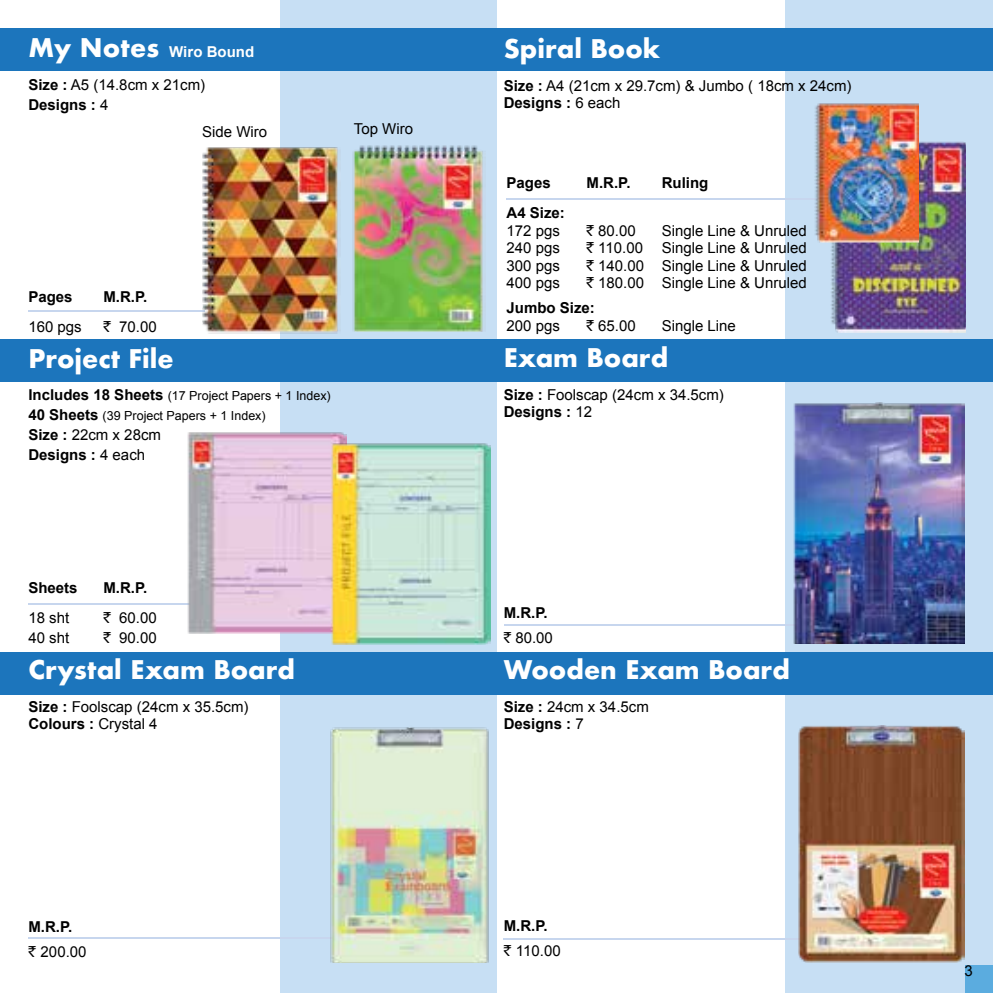
<style>
.page{position:relative;width:993px;height:993px;background:#fff}
.page>*{position:absolute;margin:0;border:0;box-sizing:border-box;transform-origin:0 0}
.t1{font:700 25px "Futura";color:#fff}
.t2{font:15px/17.5px "Arial";color:#000}
.t3{font:700 15px/25px "Arial";color:#000}
.t4{font:12.5px/20px "Arial";color:#000}
.s1{font-family:"Futura";font-weight:700;font-size:25px;color:#fff}
.s2{font-weight:700;color:#fff}
.s3{font-weight:700}
.s4{font-weight:400}
.s5{font-family:"Rupee Foradian"}
.s6{font-weight:700;font-size:15px}
.s7{font-family:"Rupee Foradian";font-weight:400}
</style>
<div class="page">
<div style="left:280px;top:0;width:216px;height:992px;background:#c7dff4"></div>
<div style="left:785px;top:0;width:207px;height:992px;background:#c7dff4"></div>
<div style="left:0;top:28px;width:992px;height:43px;background:#1c75bc"></div>
<div style="left:0;top:338px;width:992px;height:43px;background:#1c75bc"></div>
<div style="left:0;top:651px;width:992px;height:43px;background:#1c75bc"></div>
<hr style="left:28px;top:310px;width:176px;height:1px;background:#c7d6ee">
<img style="left:352px;top:145px;width:131px;height:187px">
<img style="left:199px;top:147px;width:141px;height:187px">
<hr style="left:506px;top:198px;width:316px;height:2px;background:#c7d6ee">
<img style="left:830px;top:142px;width:135px;height:190px">
<img style="left:814px;top:103px;width:104px;height:139px">
<hr style="left:28px;top:602px;width:176px;height:2px;background:#c7d6ee">
<img style="left:187px;top:432px;width:159px;height:201px">
<img style="left:331px;top:442px;width:159px;height:202px">
<hr style="left:28px;top:936px;width:326px;height:2px;background:#c7d6ee">
<img style="left:330px;top:727px;width:159px;height:235px">
<hr style="left:503px;top:623px;width:312px;height:2px;background:#c7d6ee">
<img style="left:793px;top:402px;width:171px;height:241px">
<hr style="left:503px;top:937px;width:326px;height:2px;background:#c7d6ee">
<img style="left:798px;top:725px;width:166px;height:237px">
<div style="left:964px;top:964px;width:28px;height:28px;background:#5bacdf"></div>
<p class="t2" style="left:28px;top:36px;width:227px;line-height:32.5px"><span class="s1">My Notes</span> <span class="s2">Wiro Bound<br></span><span class="s3">Size :</span> A5 (14.8cm x 21cm)</p>
<p class="t3" style="left:28px;top:92px;width:82px">Designs : <span class="s4">4</span></p>
<p class="t2" style="left:202px;top:123px;width:67px">Side Wiro</p>
<p class="t2" style="left:354px;top:120px;width:61px">Top Wiro</p>
<p class="t3" style="left:28px;top:284px;width:46px">Pages</p>
<p class="t3" style="left:103px;top:284px;width:45px">M.R.P.</p>
<p class="t2" style="left:28px;top:318px;width:55px">160 pgs</p>
<p class="t2" style="left:103px;top:318px;width:55px"><span class="s5">`</span> 70.00</p>
<h1 class="t1" style="left:28px;top:340px;width:147px">Project File</h1>
<p class="t4" style="left:28px;top:385px;width:304px"><span class="s6">Includes 18 Sheets</span> (17 Project Papers + 1 Index)<br><span class="s6">40 Sheets</span> (39 Project Papers + 1 Index)</p>
<p class="t2" style="left:28px;top:425px;width:134px;line-height:20px"><span class="s3">Size :</span> 22cm x 28cm<br><span class="s3">Designs :</span> 4 each</p>
<p class="t3" style="left:28px;top:575px;width:51px">Sheets</p>
<p class="t3" style="left:103px;top:575px;width:45px">M.R.P.</p>
<p class="t2" style="left:28px;top:609px;width:42px">18 sht</p>
<p class="t2" style="left:103px;top:609px;width:55px"><span class="s5">`</span> 60.00</p>
<p class="t2" style="left:28px;top:629px;width:42px">40 sht</p>
<p class="t2" style="left:103px;top:629px;width:55px"><span class="s5">`</span> 90.00</p>
<h1 class="t1" style="left:28px;top:651px;width:268px">Crystal Exam Board</h1>
<p class="t2" style="left:28px;top:697px;width:222px"><span class="s3">Size :</span> Foolscap (24cm x 35.5cm)<br><span class="s3">Colours :</span> Crystal 4</p>
<p class="t3" style="left:28px;top:914px;width:60px">M.R.P.<br><span class="s7">`</span> <span class="s4">200.00</span></p>
<h1 class="t1" style="left:503px;top:31px;width:158px">Spiral Book</h1>
<p class="t2" style="left:503px;top:77px;width:349px"><span class="s3">Size :</span> A4 (21cm x 29.7cm) &amp; Jumbo ( 18cm x 24cm)<br><span class="s3">Designs :</span> 6 each</p>
<p class="t3" style="left:506px;top:171px;width:46px">Pages</p>
<p class="t3" style="left:586px;top:171px;width:45px">M.R.P.</p>
<p class="t3" style="left:661px;top:171px;width:48px">Ruling</p>
<p class="t3" style="left:506px;top:201px;width:60px">A4 Size:</p>
<p class="t2" style="left:506px;top:222px;width:55px">172 pgs</p>
<p class="t2" style="left:586px;top:222px;width:51px"><span class="s5">`</span> 80.00</p>
<p class="t2" style="left:661px;top:222px;width:147px">Single Line &amp; Unruled</p>
<p class="t2" style="left:506px;top:239px;width:55px">240 pgs</p>
<p class="t2" style="left:586px;top:239px;width:222px"><span class="s5">`</span> 110.00 Single Line &amp; Unruled</p>
<p class="t2" style="left:506px;top:257px;width:55px">300 pgs</p>
<p class="t2" style="left:586px;top:257px;width:222px"><span class="s5">`</span> 140.00 Single Line &amp; Unruled</p>
<p class="t2" style="left:506px;top:274px;width:55px">400 pgs</p>
<p class="t2" style="left:506px;top:271px;width:302px;line-height:25px;text-indent:80px"><span class="s5">`</span> 180.00 Single Line &amp; Unruled<br><span class="s3">Jumbo Size:</span></p>
<p class="t2" style="left:506px;top:317px;width:55px">200 pgs</p>
<p class="t2" style="left:586px;top:317px;width:51px"><span class="s5">`</span> 65.00</p>
<p class="t2" style="left:661px;top:317px;width:76px">Single Line</p>
<h1 class="t1" style="left:503px;top:339px;width:166px">Exam Board</h1>
<p class="t2" style="left:503px;top:385px;width:222px"><span class="s3">Size :</span> Foolscap (24cm x 34.5cm)<br><span class="s3">Designs :</span> 12</p>
<p class="t3" style="left:503px;top:601px;width:51px">M.R.P. <span class="s7">`</span> <span class="s4">80.00</span></p>
<h1 class="t1" style="left:503px;top:651px;width:288px">Wooden Exam Board</h1>
<p class="t3" style="left:503px;top:697px;width:147px;line-height:17.5px">Size : <span class="s4">24cm x 34.5cm<br></span>Designs : <span class="s4">7</span></p>
<p class="t3" style="left:503px;top:913px;width:59px">M.R.P.<br><span class="s7">`</span> <span class="s4">110.00</span></p>
<p class="t2" style="left:964px;top:961px;width:10px">3</p>
</div>
